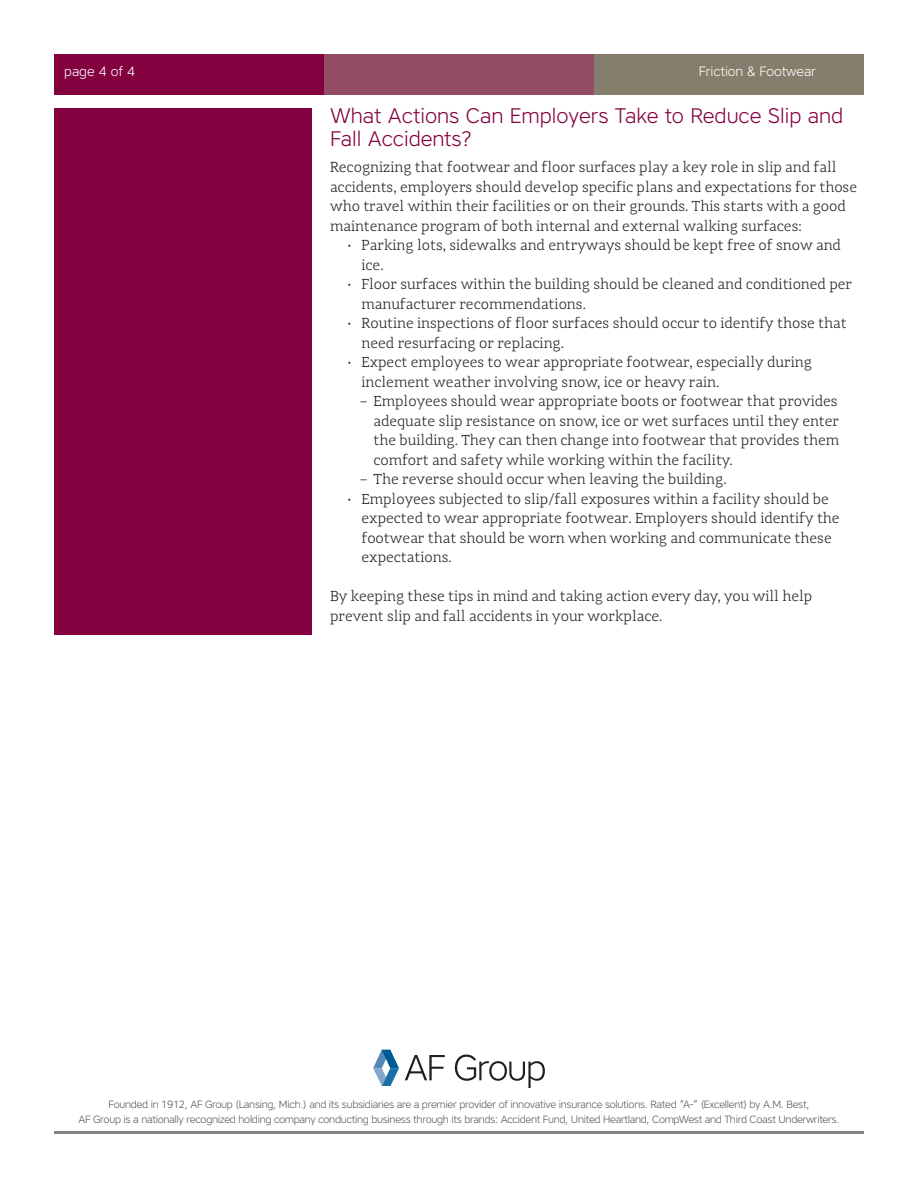
<style>
.page{position:relative;width:918px;height:1188px;background:#fff}
.page>*{position:absolute;margin:0;border:0;box-sizing:border-box;transform-origin:0 0}
.h4__Paragraph_headi{font:300 21px/22.5px "Core Sans A";color:#83013e}
.p__paragraphs{font:300 15px/19.5px "Adagio Slab";color:#231f20}
.Page_Count_Heading{font:300 13.5px "Core Sans A";letter-spacing:-.01em;color:#fff}
.t1{font:300 10.5px/15px "Core Sans A";letter-spacing:-.03em;color:#57585a;text-align:center}
</style>
<div class="page">
<svg style="left:405px;top:1055px;width:40px;height:25px"></svg>
<svg style="left:455px;top:1055px;width:90px;height:33px"></svg>
<svg style="left:373px;top:1050px;width:26px;height:36px"></svg>
<hr style="left:54px;top:1131px;width:810px;height:3px;background:#808285">
<div style="left:54px;top:54px;width:270px;height:40px;background:#83013e"></div>
<div style="left:324px;top:54px;width:270px;height:40px;background:#934c66"></div>
<div style="left:594px;top:54px;width:270px;height:40px;background:#867e6c"></div>
<div style="left:54px;top:108px;width:258px;height:526px;background:#83013e"></div>
<p class="Page_Count_Heading" style="left:64px;top:62px;width:72px">page 4 of 4</p>
<p class="Page_Count_Heading" style="left:699px;top:63px;width:119px">Friction &amp; Footwear</p>
<p class="h4__Paragraph_headi" style="left:330px;top:104px;width:515px">What Actions Can Employers Take to Reduce Slip and<br>Fall Accidents?</p>
<p class="p__paragraphs" style="left:330px;top:157px;width:529px">Recognizing that footwear and floor surfaces play a key role in slip and fall accidents, employers should develop specific plans and expectations for those who travel within their facilities or on their grounds. This starts with a good maintenance program of both internal and external walking surfaces:</p>
<p class="p__paragraphs" style="left:362px;top:235px;width:481px;text-indent:-14px">• Parking lots, sidewalks and entryways should be kept free of snow and ice.</p>
<p class="p__paragraphs" style="left:362px;top:274px;width:492px;text-indent:-14px">• Floor surfaces within the building should be cleaned and conditioned per manufacturer recommendations.</p>
<p class="p__paragraphs" style="left:362px;top:313px;width:487px;text-indent:-14px">• Routine inspections of floor surfaces should occur to identify those that need resurfacing or replacing.</p>
<p class="p__paragraphs" style="left:362px;top:352px;width:452px;text-indent:-14px">• Expect employees to wear appropriate footwear, especially during inclement weather involving snow, ice or heavy rain.</p>
<p class="p__paragraphs" style="left:374px;top:391px;width:467px;text-align:justify;text-indent:-14px">– Employees should wear appropriate boots or footwear that provides adequate slip resistance on snow, ice or wet surfaces until they enter the building. They can then change into footwear that provides them comfort and safety while working within the facility.</p>
<p class="p__paragraphs" style="left:360px;top:469px;width:368px">– The reverse should occur when leaving the building.</p>
<p class="p__paragraphs" style="left:362px;top:489px;width:480px;text-indent:-14px">• Employees subjected to slip/fall exposures within a facility should be expected to wear appropriate footwear. Employers should identify the footwear that should be worn when working and communicate these expectations.</p>
<p class="p__paragraphs" style="left:330px;top:586px;width:484px">By keeping these tips in mind and taking action every day, you will help prevent slip and fall accidents in your workplace.</p>
<p class="t1" style="left:79px;top:1097px;width:762px">Founded in 1912, AF Group (Lansing, Mich.) and its subsidiaries are a premier provider of innovative insurance solutions. Rated “A-” (Excellent) by A.M. Best,<br>AF Group is a nationally recognized holding company conducting business through its brands: Accident Fund, United Heartland, CompWest and Third Coast Underwriters.</p>
</div>
